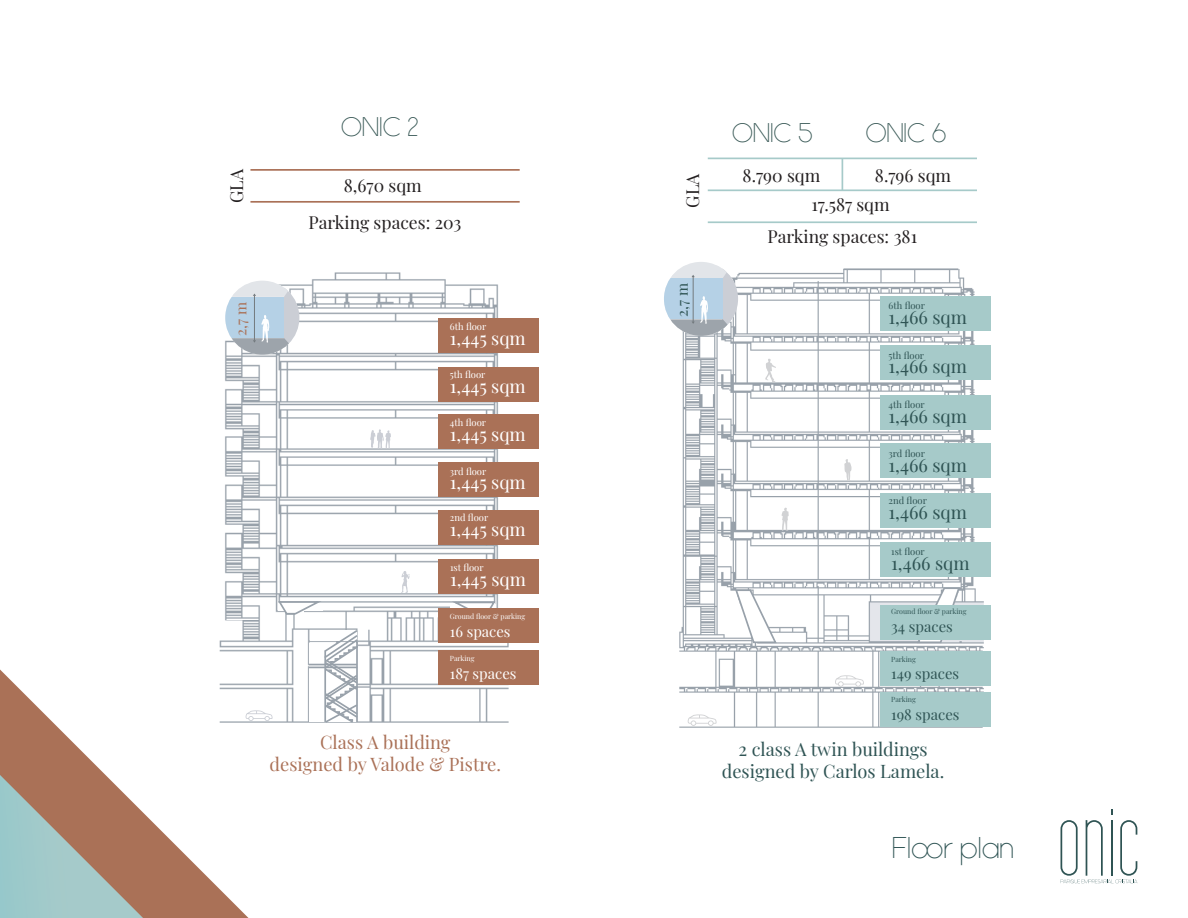
<style>
.page{position:relative;width:1188px;height:918px;background:#fff}
.page>*{position:absolute;margin:0;border:0;box-sizing:border-box;transform-origin:0 0}
.t1{font:30px "Generica";color:#2f5454}
.t2{font:27px "Generica";color:#385855}
.t3{font:18.15px/21.9px "Playfair Display";color:#2f5454;text-align:center}
.t4{font:18.15px "Playfair Display";color:#fff}
.t5{font:18.15px/21.9px "Playfair Display";color:#aa7157;text-align:center}
.t6{font:17.55px/29.2px "Playfair Display";color:#231f20}
.t7{font:14.85px "Playfair Display";color:#2f5454}
.t8{font:14.85px "Playfair Display";color:#fff}
.t9{font:14.85px "Playfair Display";color:#aa7157}
.t10{font:9.45px "Playfair Display";color:#fff}
.t11{font:9.45px "Playfair Display";color:#2f5454}
.t12{font:7.05px "Playfair Display";color:#2f5454}
.t13{font:7.05px "Playfair Display";color:#fff}
</style>
<div class="page">
<img style="left:219px;top:272px;width:299px;height:451px">
<svg style="left:448px;top:600px;width:48px;height:8px"></svg>
<svg style="left:225px;top:281px;width:74px;height:74px"></svg>
<svg style="left:401px;top:571px;width:9px;height:22px"></svg>
<svg style="left:370px;top:429px;width:21px;height:20px"></svg>
<svg style="left:249px;top:710px;width:24px;height:11px"></svg>
<div style="left:439px;top:318px;width:100px;height:35px;background:#aa7157"></div>
<div style="left:439px;top:367px;width:100px;height:34px;background:#aa7157"></div>
<div style="left:439px;top:414px;width:100px;height:35px;background:#aa7157"></div>
<div style="left:439px;top:463px;width:100px;height:34px;background:#aa7157"></div>
<div style="left:439px;top:511px;width:100px;height:34px;background:#aa7157"></div>
<div style="left:439px;top:559px;width:100px;height:35px;background:#aa7157"></div>
<div style="left:439px;top:608px;width:100px;height:34px;background:#aa7157"></div>
<div style="left:439px;top:651px;width:100px;height:34px;background:#aa7157"></div>
<hr style="left:250px;top:169px;width:270px;height:2px;background:#aa7157">
<hr style="left:250px;top:201px;width:270px;height:2px;background:#aa7157">
<div style="left:310px;top:631px;width:46px;height:10px;background:#fff"></div>
<div style="left:309px;top:643px;width:48px;height:79px;background:#fff"></div>
<hr style="left:308px;top:664px;width:49px;height:1px;background:#98a1aa">
<hr style="left:309px;top:667px;width:48px;height:1px;background:#98a1aa">
<svg style="left:322px;top:628px;width:38px;height:95px"></svg>
<div style="left:295px;top:612px;width:9px;height:5px;background:#fff"></div>
<svg style="left:277px;top:600px;width:48px;height:15px"></svg>
<img style="left:679px;top:269px;width:312px;height:459px">
<hr style="left:708px;top:158px;width:269px;height:1px;background:#a6cac9">
<hr style="left:708px;top:189px;width:269px;height:2px;background:#a6cac9">
<hr style="left:708px;top:221px;width:269px;height:2px;background:#a6cac9">
<hr style="left:842px;top:158px;width:1px;height:32px;background:#a6cac9">
<div style="left:880px;top:297px;width:111px;height:34px;background:#a6cac9"></div>
<div style="left:880px;top:345px;width:111px;height:35px;background:#a6cac9"></div>
<div style="left:880px;top:395px;width:111px;height:35px;background:#a6cac9"></div>
<div style="left:880px;top:443px;width:111px;height:35px;background:#a6cac9"></div>
<div style="left:880px;top:493px;width:111px;height:34px;background:#a6cac9"></div>
<div style="left:880px;top:542px;width:111px;height:35px;background:#a6cac9"></div>
<div style="left:880px;top:652px;width:111px;height:34px;background:#a6cac9"></div>
<div style="left:880px;top:692px;width:111px;height:35px;background:#a6cac9"></div>
<svg style="left:765px;top:359px;width:11px;height:23px"></svg>
<svg style="left:782px;top:508px;width:7px;height:23px"></svg>
<svg style="left:844px;top:459px;width:8px;height:22px"></svg>
<svg style="left:835px;top:675px;width:29px;height:12px"></svg>
<svg style="left:688px;top:714px;width:29px;height:12px"></svg>
<hr style="left:844px;top:268px;width:114px;height:2px;background:#98a1aa">
<svg style="left:664px;top:262px;width:74px;height:74px"></svg>
<svg style="left:734px;top:588px;width:44px;height:56px"></svg>
<svg style="left:915px;top:586px;width:46px;height:58px"></svg>
<div style="left:880px;top:605px;width:111px;height:34px;background:#a6cac9"></div>
<svg style="left:0;top:669px;width:249px;height:249px"></svg>
<svg style="left:0;top:775px;width:143px;height:143px;background:#a7a296"></svg>
<svg style="left:1061px;top:809px;width:76px;height:74px"></svg>
<p class="t6" style="left:220px;top:203px;width:35px;rotate:-90deg">GLA</p>
<h2 class="t2" style="left:341px;top:110px;width:79px">ONIC 2</h2>
<p class="t6" style="left:344px;top:170px;width:80px">8,670 sqm</p>
<p class="t6" style="left:309px;top:206px;width:154px">Parking spaces: 203</p>
<p class="t9" style="left:229px;top:336px;width:35px;rotate:-90deg">2,7 m</p>
<p class="t10" style="left:450px;top:319px;width:38px">6th floor</p>
<p class="t4" style="left:450px;top:324px;width:77px">1,445 sqm</p>
<p class="t10" style="left:450px;top:368px;width:37px">5th floor</p>
<p class="t4" style="left:450px;top:372px;width:77px">1,445 sqm</p>
<p class="t10" style="left:450px;top:415px;width:38px">4th floor</p>
<p class="t4" style="left:450px;top:420px;width:77px">1,445 sqm</p>
<p class="t10" style="left:450px;top:464px;width:38px">3rd floor</p>
<p class="t4" style="left:450px;top:468px;width:77px">1,445 sqm</p>
<p class="t10" style="left:450px;top:511px;width:40px">2nd floor</p>
<p class="t4" style="left:450px;top:515px;width:77px">1,445 sqm</p>
<p class="t10" style="left:450px;top:560px;width:35px">1st floor</p>
<p class="t4" style="left:450px;top:565px;width:77px">1,445 sqm</p>
<p class="t13" style="left:450px;top:611px;width:77px">Ground floor &amp; parking</p>
<p class="t8" style="left:450px;top:619px;width:62px">16 spaces</p>
<p class="t13" style="left:450px;top:653px;width:26px">Parking</p>
<p class="t8" style="left:450px;top:662px;width:68px">187 spaces</p>
<p class="t5" style="left:270px;top:730px;width:233px">Class A building<br>designed by Valode &amp; Pistre.</p>
<p class="t6" style="left:676px;top:208px;width:35px;rotate:-90deg">GLA</p>
<p class="t7" style="left:671px;top:317px;width:35px;rotate:-90deg">2,7 m</p>
<h2 class="t2" style="left:732px;top:116px;width:83px">ONIC 5</h2>
<h2 class="t2" style="left:865px;top:116px;width:83px">ONIC 6</h2>
<p class="t6" style="left:875px;top:159px;width:78px">8.796 sqm</p>
<p class="t6" style="left:811px;top:159px;width:80px;text-indent:-69px">8.790 sqm<br>17.587 sqm</p>
<p class="t6" style="left:768px;top:220px;width:151px">Parking spaces: 381</p>
<p class="t11" style="left:889px;top:299px;width:38px">6th floor</p>
<p class="t3" style="left:889px;top:305px;width:80px">1,466 sqm</p>
<p class="t11" style="left:889px;top:348px;width:37px">5th floor</p>
<p class="t3" style="left:889px;top:354px;width:80px">1,466 sqm</p>
<p class="t11" style="left:889px;top:397px;width:38px">4th floor</p>
<p class="t3" style="left:889px;top:404px;width:80px">1,466 sqm</p>
<p class="t11" style="left:889px;top:446px;width:38px">3rd floor</p>
<p class="t3" style="left:889px;top:452px;width:80px">1,466 sqm</p>
<p class="t11" style="left:889px;top:493px;width:40px">2nd floor</p>
<p class="t3" style="left:889px;top:500px;width:80px">1,466 sqm</p>
<p class="t11" style="left:891px;top:544px;width:35px">1st floor</p>
<p class="t3" style="left:891px;top:550px;width:80px">1,466 sqm</p>
<p class="t12" style="left:891px;top:606px;width:77px">Ground floor &amp; parking</p>
<p class="t7" style="left:891px;top:615px;width:63px">34 spaces</p>
<p class="t12" style="left:891px;top:653px;width:26px">Parking</p>
<p class="t7" style="left:891px;top:662px;width:69px">149 spaces</p>
<p class="t12" style="left:891px;top:694px;width:26px">Parking</p>
<p class="t7" style="left:891px;top:702px;width:70px">198 spaces</p>
<p class="t3" style="left:722px;top:737px;width:224px">2 class A twin buildings designed by Carlos Lamela.</p>
<h1 class="t1" style="left:892px;top:829px;width:123px">Floor plan</h1>
</div>
